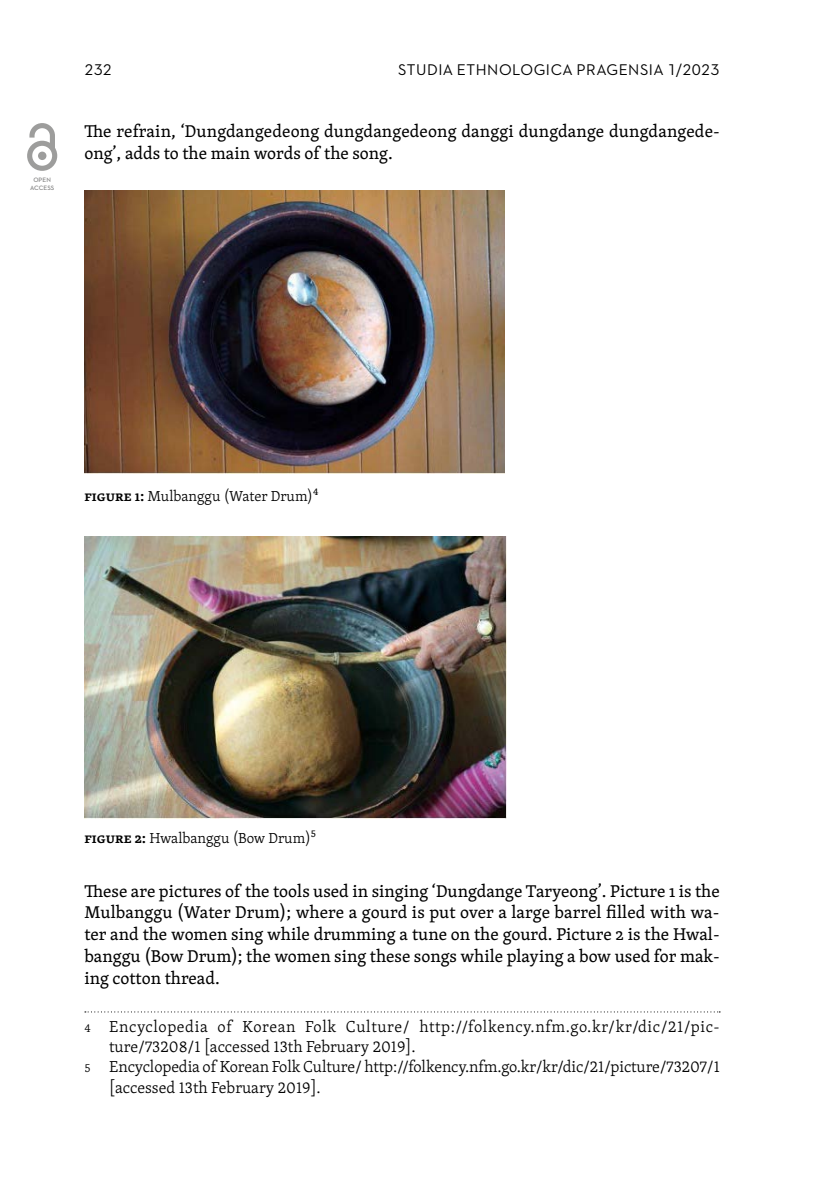
<style>
.page{position:relative;width:814px;height:1191px;background:#fff}
.page>*{position:absolute;margin:0;border:0;box-sizing:border-box;transform-origin:0 0}
.t1{font:17.5px/21.7px "Skolar PE";color:#000}
.t2{font:300 16.28px "Skolar PE";color:#000}
.t3{font:300 16.28px "Skolar PE";letter-spacing:.035em;color:#000}
.t4{font:15.75px "Neutraface 2 Text";letter-spacing:.03em;color:#000}
.t5{font:300 14.88px "Skolar PE";color:#000}
.t6{font:600 6.48px/8.8px "Neutraface 2 Text";letter-spacing:.01em;color:#878787;text-align:center}
.s1{font-weight:600}
.s2{font-size:12.08px}
</style>
<div class="page">
<svg style="left:85px;top:1011px;width:635px;height:1px"></svg>
<img style="left:84px;top:190px;width:420px;height:284px">
<img style="left:84px;top:537px;width:422px;height:281px">
<svg style="left:27px;top:123px;width:30px;height:31px"></svg>
<div style="left:27px;top:141px;width:30px;height:30px;border:5px solid #9d9d9c;border-radius:50%"></div>
<div style="left:38px;top:152px;width:8px;height:8px;background:#9d9d9c;border-radius:50%"></div>
<p class="t6" style="left:30px;top:175px;width:26px">OPEN<br>ACCESS</p>
<p class="t4" style="left:84px;top:60px;width:29px">232</p>
<p class="t4" style="left:398px;top:60px;width:323px">STUDIA ETHNOLOGICA PRAGENSIA 1/2023</p>
<p class="t1" style="left:84px;top:120px;width:637px">The refrain, ‘Dungdangedeong dungdangedeong danggi dungdange dungdangede&shy;ong’, adds to the main words of the song.</p>
<p class="t5" style="left:84px;top:485px;width:235px"><span class="s1">Figure 1:</span> Mulbanggu (Water Drum)<sup>4</sup></p>
<p class="t5" style="left:84px;top:827px;width:233px"><span class="s1">Figure 2:</span> Hwalbanggu (Bow Drum)<sup>5</sup></p>
<p class="t1" style="left:84px;top:879px;width:637px;text-align:justify">These are pictures of the tools used in singing ‘Dungdange Taryeong’. Picture 1 is the Mulbanggu (Water Drum); where a gourd is put over a large barrel filled with wa&shy;ter and the women sing while drumming a tune on the gourd. Picture 2 is the Hwal&shy;banggu (Bow Drum); the women sing these songs while playing a bow used for mak&shy;ing cotton thread.</p>
<p class="t3" style="left:84px;top:1014px;width:636px"><span class="s2">4</span> Encyclopedia of Korean Folk Culture/ http://folkency.nfm.go.kr/kr/dic/21/pic-</p>
<p class="t2" style="left:109px;top:1035px;width:308px">ture/73208/1 [accessed 13th February 2019].</p>
<p class="t2" style="left:84px;top:1055px;width:637px"><span class="s2">5</span> Encyclopedia of Korean Folk Culture/ http://folkency.nfm.go.kr/kr/dic/21/picture/73207/1</p>
<p class="t2" style="left:109px;top:1075px;width:213px">[accessed 13th February 2019].</p>
</div>
